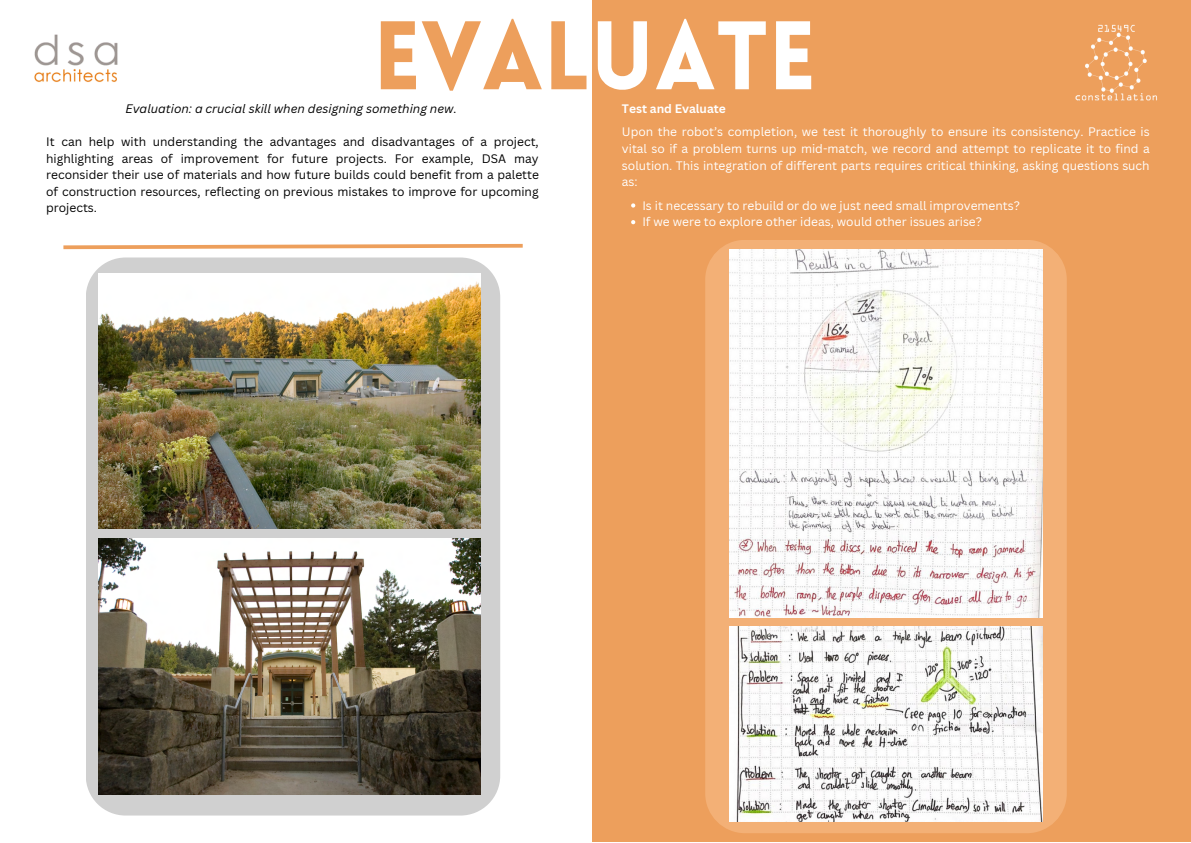
<style>
.page{position:relative;width:1191px;height:843px;background:#fff}
.page>*{position:absolute;margin:0;border:0;box-sizing:border-box;transform-origin:0 0}
.t1{font:900 95px "Lovelo";color:#ed9f5c}
.t2{font:12px/16.7px "Canva Sans";color:#fff}
.t3{font:12px/16.5px "Canva Sans";color:#000;text-align:justify}
.t4{font:italic 12px "Canva Sans";color:#000}
.t5{font:700 12px "Canva Sans";color:#fff}
.s1{color:#fff}
.s2{font-family:"Noto Sans";font-weight:700}
</style>
<div class="page">
<div style="left:592px;top:0;width:598px;height:841px;background:#ed9f5c"></div>
<img style="left:34px;top:34px;width:84px;height:49px">
<img style="left:1075px;top:24px;width:83px;height:77px">
<div style="left:705px;top:240px;width:361px;height:592px;background:#f3b076;border-radius:40px"></div>
<svg style="left:86px;top:257px;width:414px;height:558px;fill:#d0d0d0"></svg>
<img style="left:98px;top:273px;width:383px;height:255px">
<img style="left:729px;top:626px;width:313px;height:194px">
<img style="left:729px;top:249px;width:313px;height:368px">
<svg style="left:63px;top:243px;width:460px;height:7px"></svg>
<img style="left:98px;top:538px;width:382px;height:255px">
<svg style="left:631px;top:203px;width:4px;height:4px"></svg>
<svg style="left:631px;top:220px;width:4px;height:4px"></svg>
<h1 class="t1" style="left:373px;top:18px;width:499px">EVAL<span class="s1">UATE</span><span class="s2">=</span></h1>
<p class="t4" style="left:125px;top:100px;width:333px">Evaluation: a crucial skill when designing something new.</p>
<p class="t3" style="left:46px;top:133px;width:494px">It can help with understanding the advantages and disadvantages of a project, highlighting areas of improvement for future projects. For example, DSA may reconsider their use of materials and how future builds could benefit from a palette of construction resources, reflecting on previous mistakes to improve for upcoming projects.</p>
<p class="t5" style="left:622px;top:100px;width:105px">Test and Evaluate</p>
<p class="t2" style="left:622px;top:123px;width:529px;text-align:justify">Upon the robot’s completion, we test it thoroughly to ensure its consistency. Practice is vital so if a problem turns up mid-match, we record and attempt to replicate it to find a solution. This integration of different parts requires critical thinking, asking questions such as:</p>
<p class="t2" style="left:642px;top:196px;width:379px">Is it necessary to rebuild or do we just need small improvements?<br>If we were to explore other ideas, would other issues arise?</p>
</div>
